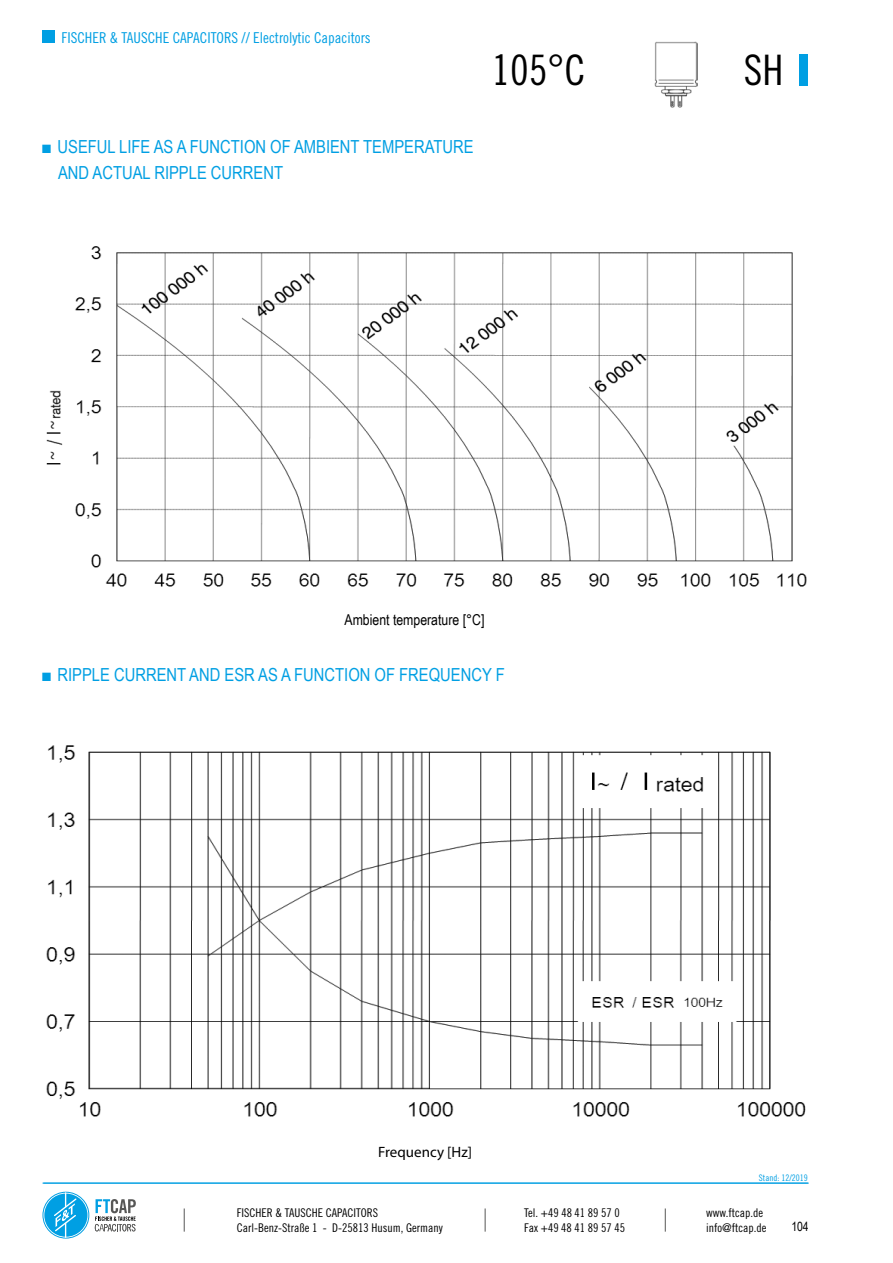
<style>
.page{position:relative;width:893px;height:1263px;background:#fff}
.page>*{position:absolute;margin:0;border:0;box-sizing:border-box;transform-origin:0 0}
.t1{font:42px "Trade Gothic LT Std Cn 18";color:#000}
.t2{font:18px/25.2px "Arial Narrow";color:#009fe3}
.t3{font:15px "Trade Gothic LT Std Cn 18";color:#009fe3}
.t4{font:15px "Arial Narrow";color:#000}
.t5{font:15px "Myriad Pro";color:#000}
.t6{font:12.75px "Arial Narrow";color:#000}
.t7{font:12px/14.4px "Trade Gothic LT Std Cn 18";color:#000}
.t8{font:9px "Trade Gothic LT Std Cn 18";color:#009fe3}
</style>
<div class="page">
<div style="left:799px;top:55px;width:9px;height:31px;background:#009fe3"></div>
<div style="left:43px;top:31px;width:12px;height:12px;background:#009fe3"></div>
<hr style="left:43px;top:1183px;width:766px;height:1px;background:#009fe3">
<div style="left:44px;top:1193px;width:43px;height:44px;background:#009fe3;border-radius:50%"></div>
<div style="left:43px;top:1192px;width:46px;height:46px;border:1px solid #009fe3;border-radius:50%"></div>
<svg style="left:54px;top:1192px;width:23px;height:46px"></svg>
<svg style="left:95px;top:1199px;width:41px;height:32px"></svg>
<svg style="left:665px;top:1208px;width:1px;height:23px"></svg>
<svg style="left:485px;top:1208px;width:1px;height:23px"></svg>
<svg style="left:184px;top:1208px;width:1px;height:23px"></svg>
<img style="left:655px;top:41px;width:42px;height:66px">
<img style="left:46px;top:246px;width:761px;height:341px">
<img style="left:46px;top:745px;width:760px;height:372px">
<p class="t3" style="left:62px;top:29px;width:311px">FISCHER &amp; TAUSCHE CAPACITORS // Electrolytic Capacitors</p>
<h2 class="t2" style="left:58px;top:134px;width:417px;text-indent:-16px">■ USEFUL LIFE AS A FUNCTION OF AMBIENT TEMPERATURE<br>AND ACTUAL RIPPLE CURRENT</h2>
<h1 class="t1" style="left:492px;top:45px;width:95px">105°C</h1>
<h1 class="t1" style="left:744px;top:45px;width:41px">SH</h1>
<p class="t4" style="left:344px;top:608px;width:141px">Ambient temperature [°C]</p>
<h2 class="t2" style="left:43px;top:661px;width:464px">■ RIPPLE CURRENT AND ESR AS A FUNCTION OF FREQUENCY F</h2>
<p class="t5" style="left:378px;top:1142px;width:95px">Frequency [Hz]</p>
<p class="t8" style="left:759px;top:1173px;width:50px">Stand: 12/2019</p>
<p class="t7" style="left:237px;top:1205px;width:207px">FISCHER &amp; TAUSCHE CAPACITORS<br>Carl-Benz-Straße 1 - D-25813 Husum, Germany</p>
<p class="t7" style="left:524px;top:1205px;width:103px">Tel. +49 48 41 89 57 0<br>Fax +49 48 41 89 57 45</p>
<p class="t7" style="left:706px;top:1205px;width:62px">www.ftcap.de info@ftcap.de</p>
<p class="t6" style="left:791px;top:1217px;width:19px">104</p>
</div>
